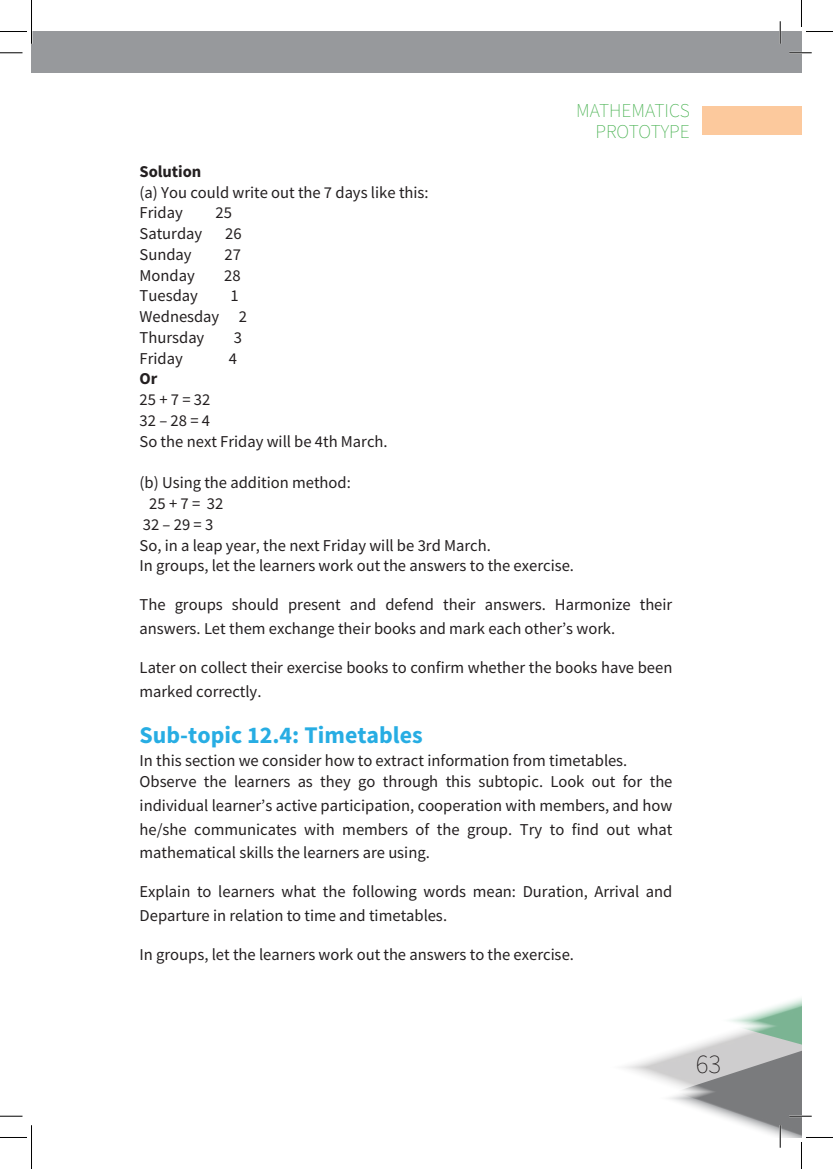
<style>
.page{position:relative;width:833px;height:1169px;background:#fff}
.page>*{position:absolute;margin:0;border:0;box-sizing:border-box;transform-origin:0 0}
.t1{font:200 27px "Source Sans Pro";color:#231f20}
.t2{font:700 24px "Source Sans Pro";color:#27ade3}
.t3{font:200 19.5px/21px "Source Sans Pro";color:#40ae49;text-align:right}
.t4{font:16.5px/20.9px "Source Sans Pro";color:#231f20}
.t5{font:700 16.5px "Source Sans Pro";color:#231f20}
</style>
<div class="page">
<div style="left:32px;top:32px;width:769px;height:40px;background:#97999c"></div>
<div style="left:702px;top:107px;width:99px;height:28px;background:#fcc99d"></div>
<hr style="left:789px;top:52px;width:22px;height:2px;background:#fff">
<hr style="left:779px;top:21px;width:2px;height:23px;background:#fff">
<svg style="left:0;top:53px;width:22px;height:1px"></svg>
<svg style="left:789px;top:53px;width:22px;height:1px"></svg>
<svg style="left:0;top:1115px;width:22px;height:1px"></svg>
<svg style="left:780px;top:21px;width:1px;height:23px"></svg>
<svg style="left:0;top:0;width:32px;height:44px"></svg>
<svg style="left:0;top:1125px;width:32px;height:44px"></svg>
<svg style="left:801px;top:0;width:32px;height:32px"></svg>
<svg style="left:624px;top:998px;width:209px;height:171px"></svg>
<p class="t5" style="left:140px;top:160px;width:63px">Solution</p>
<p class="t4" style="left:140px;top:182px;width:291px">(a) You could write out the 7 days like this:<br>Friday</p>
<p class="t4" style="left:216px;top:202px;width:18px">25</p>
<p class="t4" style="left:140px;top:223px;width:64px">Saturday</p>
<p class="t4" style="left:225px;top:223px;width:18px">26</p>
<p class="t4" style="left:140px;top:244px;width:53px">Sunday</p>
<p class="t4" style="left:224px;top:244px;width:18px">27</p>
<p class="t4" style="left:140px;top:265px;width:57px">Monday</p>
<p class="t4" style="left:224px;top:265px;width:18px">28</p>
<p class="t4" style="left:140px;top:285px;width:60px">Tuesday</p>
<p class="t4" style="left:140px;top:285px;width:109px;text-indent:91px">1<br>Wednesday 2<br>Thursday</p>
<p class="t4" style="left:234px;top:327px;width:10px">3</p>
<p class="t3" style="left:576px;top:100px;width:115px">MATHEMATICS<br>PROTOTYPE</p>
<p class="t4" style="left:140px;top:348px;width:45px">Friday</p>
<p class="t4" style="left:229px;top:348px;width:10px">4</p>
<p class="t5" style="left:140px;top:368px;width:19px">Or</p>
<p class="t4" style="left:140px;top:389px;width:250px">25 + 7 = 32<br>32 – 28 = 4<br>So the next Friday will be 4th March.</p>
<p class="t4" style="left:140px;top:472px;width:213px">(b) Using the addition method:</p>
<p class="t4" style="left:149px;top:493px;width:76px">25 + 7 = 32</p>
<p class="t4" style="left:143px;top:514px;width:72px">32 – 29 = 3</p>
<p class="t4" style="left:140px;top:534px;width:353px">So, in a leap year, the next Friday will be 3rd March.</p>
<p class="t4" style="left:140px;top:555px;width:436px">In groups, let the learners work out the answers to the exercise.</p>
<p class="t4" style="left:140px;top:592px;width:534px;line-height:24px">The groups should present and defend their answers. Harmonize their answers. Let them exchange their books and mark each other’s work.</p>
<p class="t4" style="left:140px;top:655px;width:534px;line-height:24px">Later on collect their exercise books to confirm whether the books have been marked correctly.</p>
<h2 class="t2" style="left:140px;top:718px;width:285px">Sub-topic 12.4: Timetables</h2>
<p class="t4" style="left:140px;top:749px;width:534px">In this section we consider how to extract information from timetables.<br>Observe the learners as they go through this subtopic. Look out for the</p>
<p class="t4" style="left:140px;top:793px;width:534px;line-height:23.9px;text-align:justify">individual learner’s active participation, cooperation with members, and how he/she communicates with members of the group. Try to find out what mathematical skills the learners are using.</p>
<p class="t4" style="left:140px;top:879px;width:534px;line-height:23.7px">Explain to learners what the following words mean: Duration, Arrival and<br>Departure in relation to time and timetables.</p>
<p class="t4" style="left:140px;top:943px;width:436px">In groups, let the learners work out the answers to the exercise.</p>
<h1 class="t1" style="left:696px;top:1048px;width:27px">63</h1>
</div>
